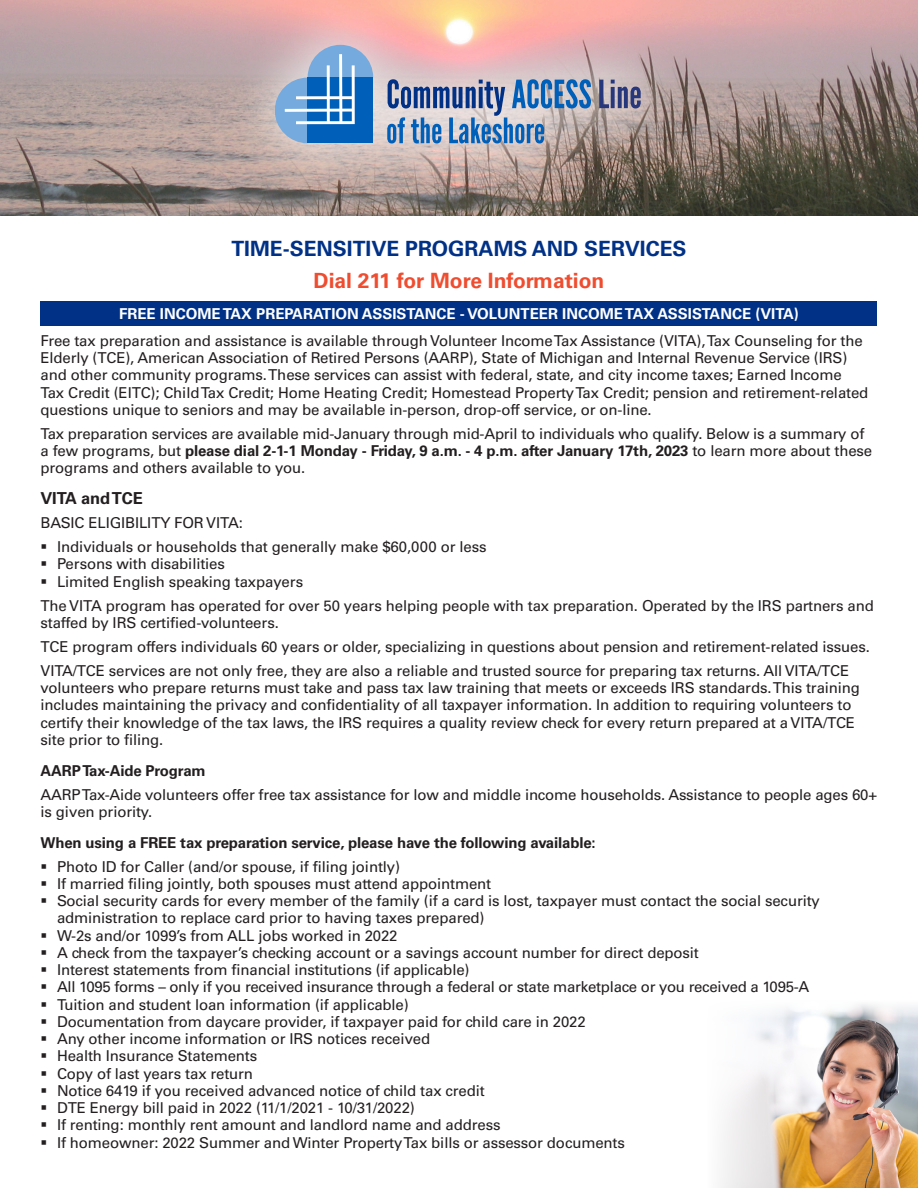
<style>
.page{position:relative;width:918px;height:1188px;background:#fff}
.page>*{position:absolute;margin:0;border:0;box-sizing:border-box;transform-origin:0 0}
.t1{font:700 21px "Univers";color:#003186}
.t2{font:700 21px "Univers";color:#ef4d30}
.t3{font:700 16.5px "Univers";letter-spacing:-.01em;color:#231f20}
.t4{font:15px/17.2px "Univers";letter-spacing:-.01em;color:#231f20}
.t5{font:700 15px "Univers";letter-spacing:-.01em;color:#231f20}
.t6{font:700 15px "Univers";color:#fff}
.s1{font-weight:700}
</style>
<div class="page">
<img style="left:721px;top:1004px;width:197px;height:184px">
<img style="left:0;top:0;width:918px;height:216px">
<div style="left:221px;top:0;width:473px;height:199px;background:#fff;opacity:.75"></div>
<svg style="left:387px;top:79px;width:204px;height:64px;background:#8b9fbd"></svg>
<svg style="left:599px;top:80px;width:42px;height:28px"></svg>
<svg style="left:276px;top:45px;width:97px;height:98px;background:#6a9acd"></svg>
<div style="left:40px;top:302px;width:838px;height:24px;background:#003186"></div>
<p class="t1" style="left:231px;top:236px;width:457px">TIME-SENSITIVE PROGRAMS AND SERVICES</p>
<p class="t2" style="left:314px;top:268px;width:292px">Dial 211 for More Information</p>
<p class="t6" style="left:119px;top:305px;width:681px">FREE INCOME TAX PREPARATION ASSISTANCE - VOLUNTEER INCOME TAX ASSISTANCE (VITA)</p>
<p class="t4" style="left:40px;top:332px;width:829px">Free tax preparation and assistance is available through Volunteer Income Tax Assistance (VITA), Tax Counseling for the Elderly (TCE), American Association of Retired Persons (AARP), State of Michigan and Internal Revenue Service (IRS) and other community programs. These services can assist with federal, state, and city income taxes; Earned Income Tax Credit (EITC); Child Tax Credit; Home Heating Credit; Homestead Property Tax Credit; pension and retirement-related questions unique to seniors and may be available in-person, drop-off service, or on-line.</p>
<p class="t4" style="left:40px;top:425px;width:833px">Tax preparation services are available mid-January through mid-April to individuals who qualify. Below is a summary of a few programs, but <span class="s1">please dial 2-1-1 Monday - Friday, 9 a.m. - 4 p.m. after January 17th, 2023</span> to learn more about these programs and others available to you.</p>
<p class="t3" style="left:40px;top:489px;width:104px">VITA and TCE</p>
<p class="t4" style="left:40px;top:514px;width:204px">BASIC ELIGIBILITY FOR VITA:</p>
<p class="t4" style="left:40px;top:538px;width:448px">▪ Individuals or households that generally make $60,000 or less</p>
<p class="t4" style="left:40px;top:555px;width:186px">▪ Persons with disabilities</p>
<p class="t4" style="left:40px;top:573px;width:264px">▪ Limited English speaking taxpayers</p>
<p class="t4" style="left:40px;top:597px;width:835px">The VITA program has operated for over 50 years helping people with tax preparation. Operated by the IRS partners and staffed by IRS certified-volunteers.</p>
<p class="t4" style="left:40px;top:638px;width:831px">TCE program offers individuals 60 years or older, specializing in questions about pension and retirement-related issues.</p>
<p class="t4" style="left:40px;top:662px;width:821px">VITA/TCE services are not only free, they are also a reliable and trusted source for preparing tax returns. All VITA/TCE volunteers who prepare returns must take and pass tax law training that meets or exceeds IRS standards. This training includes maintaining the privacy and confidentiality of all taxpayer information. In addition to requiring volunteers to certify their knowledge of the tax laws, the IRS requires a quality review check for every return prepared at a VITA/TCE site prior to filing.</p>
<p class="t5" style="left:40px;top:761px;width:167px">AARP Tax-Aide Program</p>
<p class="t4" style="left:40px;top:786px;width:838px">AARP Tax-Aide volunteers offer free tax assistance for low and middle income households. Assistance to people ages 60+ is given priority.</p>
<p class="t5" style="left:40px;top:833px;width:557px">When using a FREE tax preparation service, please have the following available:</p>
<p class="t4" style="left:40px;top:858px;width:361px">▪ Photo ID for Caller (and/or spouse, if filing jointly)</p>
<p class="t4" style="left:40px;top:875px;width:452px">▪ If married filing jointly, both spouses must attend appointment</p>
<p class="t4" style="left:57px;top:892px;width:764px;text-indent:-16px">▪ Social security cards for every member of the family (if a card is lost, taxpayer must contact the social security administration to replace card prior to having taxes prepared)</p>
<p class="t4" style="left:40px;top:927px;width:359px">▪ W-2s and/or 1099’s from ALL jobs worked in 2022</p>
<p class="t4" style="left:40px;top:944px;width:660px">▪ A check from the taxpayer’s checking account or a savings account number for direct deposit</p>
<p class="t4" style="left:40px;top:961px;width:431px">▪ Interest statements from financial institutions (if applicable)</p>
<p class="t4" style="left:40px;top:978px;width:770px">▪ All 1095 forms – only if you received insurance through a federal or state marketplace or you received a 1095-A</p>
<p class="t4" style="left:40px;top:996px;width:370px">▪ Tuition and student loan information (if applicable)</p>
<p class="t4" style="left:40px;top:1013px;width:547px">▪ Documentation from daycare provider, if taxpayer paid for child care in 2022</p>
<p class="t4" style="left:40px;top:1030px;width:391px">▪ Any other income information or IRS notices received</p>
<p class="t4" style="left:40px;top:1047px;width:218px">▪ Health Insurance Statements</p>
<p class="t4" style="left:40px;top:1065px;width:214px">▪ Copy of last years tax return</p>
<p class="t4" style="left:40px;top:1082px;width:446px">▪ Notice 6419 if you received advanced notice of child tax credit</p>
<p class="t4" style="left:40px;top:1099px;width:376px">▪ DTE Energy bill paid in 2022 (11/1/2021 - 10/31/2022)</p>
<p class="t4" style="left:40px;top:1116px;width:462px">▪ If renting: monthly rent amount and landlord name and address</p>
<p class="t4" style="left:40px;top:1134px;width:586px">▪ If homeowner: 2022 Summer and Winter Property Tax bills or assessor documents</p>
</div>
